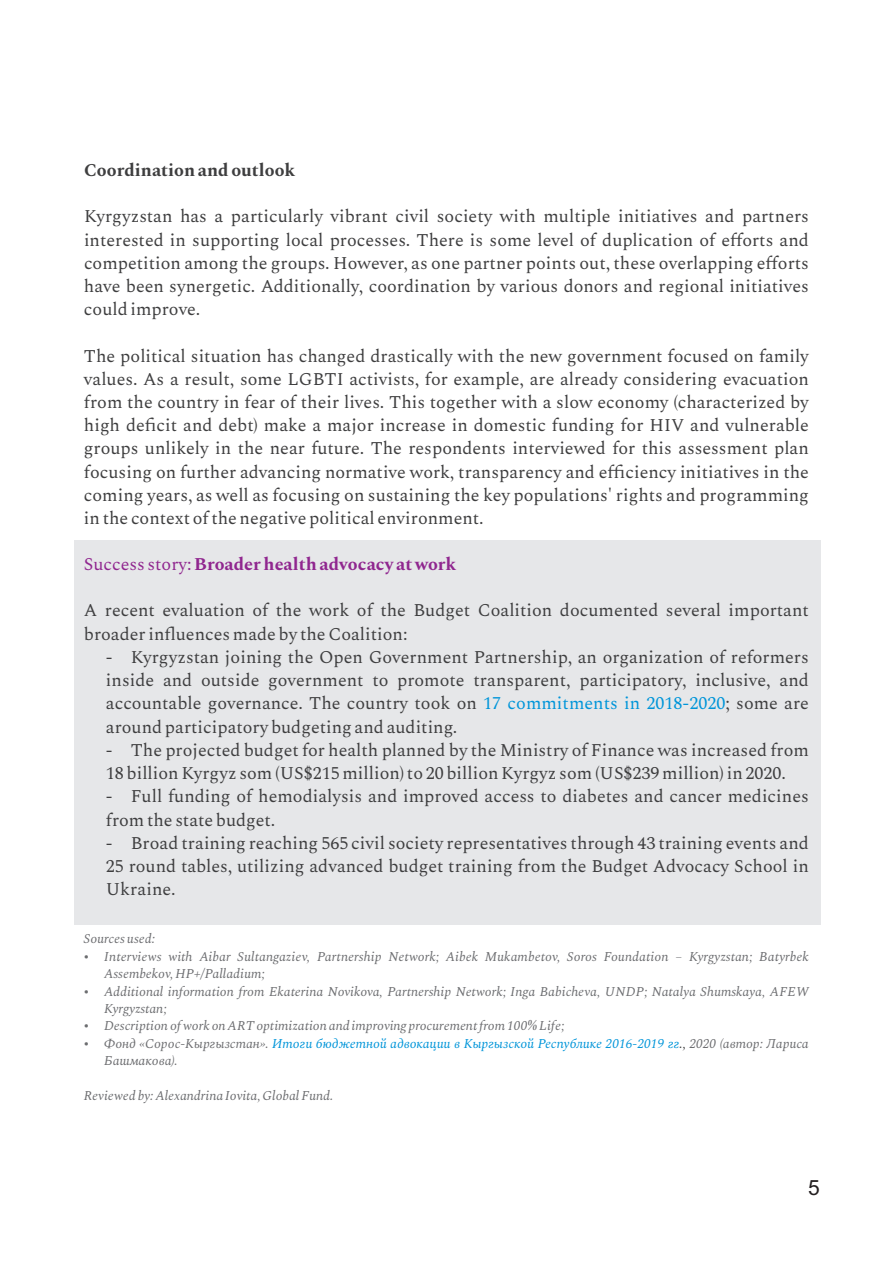
<style>
.page{position:relative;width:893px;height:1263px;background:#fff}
.page>*{position:absolute;margin:0;border:0;box-sizing:border-box;transform-origin:0 0}
.t1{font:21px "Arial";color:#231f20}
.t2{font:18px/23.2px "Spectral";color:#3e3e3f;text-align:justify}
.t3{font:700 18px "Spectral";color:#90268f}
.t4{font:700 18px "Spectral";color:#3e3e3f}
.t5{font:italic 13.5px/17.4px "Spectral";color:#6c6d70}
.s1{font-weight:400}
.s2{color:#0095d9}
.s3{color:#3e3e3f}
</style>
<div class="page">
<div style="left:74px;top:541px;width:747px;height:384px;background:#e6e7e9"></div>
<p class="t4" style="left:84px;top:157px;width:213px">Coordination and outlook</p>
<p class="t2" style="left:84px;top:205px;width:726px">Kyrgyzstan has a particularly vibrant civil society with multiple initiatives and partners interested in supporting local processes. There is some level of duplication of efforts and competition among the groups. However, as one partner points out, these overlapping efforts have been synergetic. Additionally, coordination by various donors and regional initiatives could improve.</p>
<p class="t2" style="left:84px;top:344px;width:726px">The political situation has changed drastically with the new government focused on family values. As a result, some LGBTI activists, for example, are already considering evacuation from the country in fear of their lives. This together with a slow economy (characterized by high deficit and debt) make a major increase in domestic funding for HIV and vulnerable groups unlikely in the near future. The respondents interviewed for this assessment plan focusing on further advancing normative work, transparency and efficiency initiatives in the coming years, as well as focusing on sustaining the key populations' rights and programming in the context of the negative political environment.</p>
<p class="t3" style="left:84px;top:551px;width:374px"><span class="s1">Success story:</span> Broader health advocacy at work</p>
<p class="t2" style="left:84px;top:599px;width:726px">A recent evaluation of the work of the Budget Coalition documented several important broader influences made by the Coalition:</p>
<p class="t2" style="left:106px;top:646px;width:704px">- Kyrgyzstan joining the Open Government Partnership, an organization of reformers inside and outside government to promote transparent, participatory, inclusive, and accountable governance. The country took on <span class="s2">17 commitments in 2018-2020</span>; some are around participatory budgeting and auditing.</p>
<p class="t2" style="left:106px;top:739px;width:704px">- The projected budget for health planned by the Ministry of Finance was increased from<br>18 billion Kyrgyz som (US$215 million) to 20 billion Kyrgyz som (US$239 million) in 2020.</p>
<p class="t2" style="left:106px;top:785px;width:704px">- Full funding of hemodialysis and improved access to diabetes and cancer medicines from the state budget.</p>
<p class="t2" style="left:106px;top:832px;width:704px">- Broad training reaching 565 civil society representatives through 43 training events and 25 round tables, utilizing advanced budget training from the Budget Advocacy School in Ukraine.</p>
<p class="t5" style="left:104px;top:930px;width:706px;text-indent:-20px">Sources used:<br>Interviews with Aibar Sultangaziev, Partnership Network; Aibek Mukambetov, Soros Foundation – Kyrgyzstan; Batyrbek Assembekov, HP+/Palladium;<br>Additional information from Ekaterina Novikova, Partnership Network; Inga Babicheva, UNDP; Natalya Shumskaya, AFEW Kyrgyzstan;<br>Description of work on ART optimization and improving procurement from 100% Life;<br>Фонд «Сорос-Кыргызстан». <span class="s2">Итоги бюджетной адвокации в Кыргызской Республике 2016-2019 гг</span><span class="s3">.,</span> 2020 (автор: Лариса Башмакова).</p>
<p class="t5" style="left:84px;top:1087px;width:251px">Reviewed by: Alexandrina Iovita, Global Fund.</p>
<p class="t1" style="left:808px;top:1179px;width:13px">5</p>
</div>
